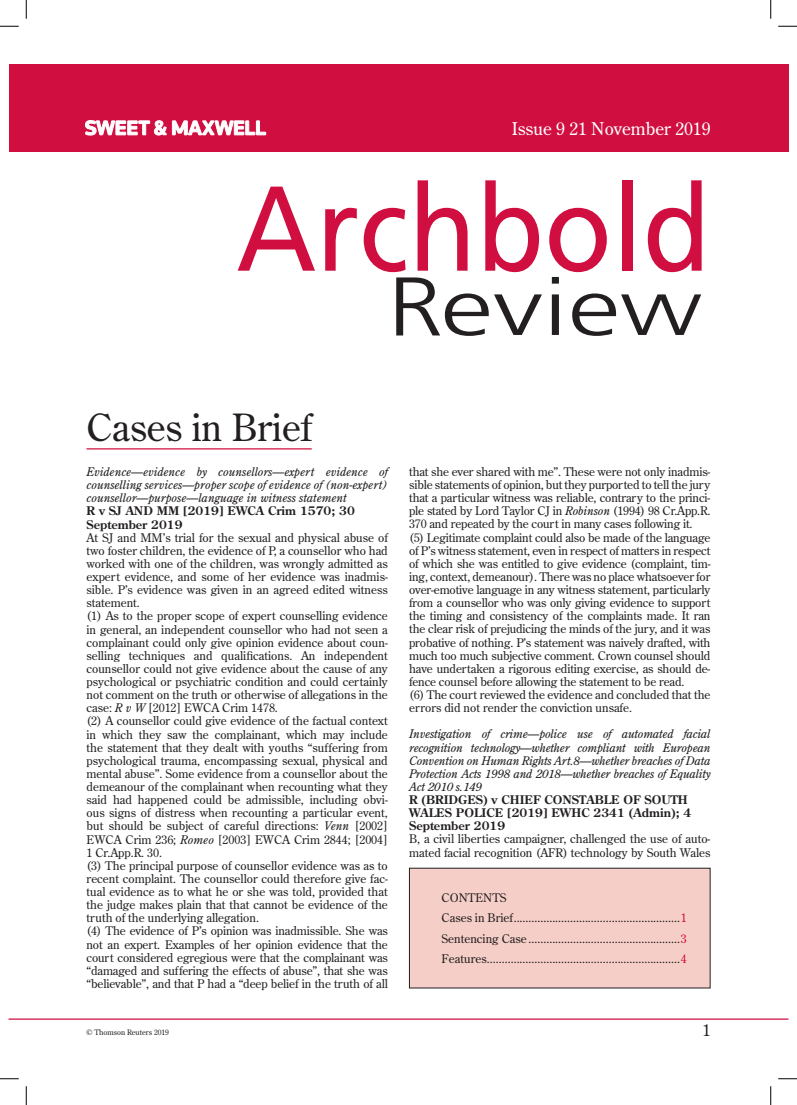
<style>
.page{position:relative;width:797px;height:1105px;background:#fff}
.page>*{position:absolute;margin:0;border:0;box-sizing:border-box;transform-origin:0 0}
.t1{font:120.5px "Frutiger";color:#d10e40;scale:.92 1}
.t2{font:300 79.5px "Frutiger";color:#231f20;scale:1.32 1}
.t3{font:37.5px "Century Old Style Std";color:#231f20}
.t4{font:17.5px "Century Old Style Std";color:#fff}
.t5{font:16.25px "Century Old Style Std";color:#231f20}
.t6{font:11.88px/13.1px "Century Old Style Std";color:#231f20}
.t7{font:italic 11.88px/13.1px "Century Old Style Std";color:#231f20}
.t8{font:700 11.88px/13.1px "Century Old Style Std";color:#231f20}
.t9{font:7.5px "Century Old Style Std";color:#231f20}
.s1{font-size:83.12px}
.s2{font-family:"Century Old Style";font-style:normal}
.s3{font-weight:700;font-style:normal}
.s4{font-style:italic}
.s5{color:#d10e40}
</style>
<div class="page">
<div style="left:9px;top:64px;width:779px;height:87px;background:#d10e40"></div>
<hr style="left:9px;top:1018px;width:779px;height:2px;background:#d10e40">
<div style="left:409px;top:868px;width:301px;height:120px;background:#f5cec7"></div>
<svg style="left:85px;top:120px;width:81px;height:15px"></svg>
<svg style="left:172px;top:121px;width:94px;height:14px"></svg>
<hr style="left:86px;top:448px;width:226px;height:1px;background:#d10e40">
<svg style="left:0;top:25px;width:19px;height:2px"></svg>
<svg style="left:778px;top:25px;width:19px;height:2px"></svg>
<svg style="left:0;top:1078px;width:19px;height:1px"></svg>
<svg style="left:778px;top:1078px;width:19px;height:1px"></svg>
<svg style="left:25px;top:0;width:2px;height:19px"></svg>
<svg style="left:25px;top:1086px;width:2px;height:19px"></svg>
<svg style="left:770px;top:0;width:1px;height:19px"></svg>
<svg style="left:770px;top:1086px;width:1px;height:19px"></svg>
<h3 class="t4" style="left:512px;top:118px;width:200px">Issue 9 21 November 2019</h3>
<h1 class="t1" style="left:236px;top:158px;width:517px">Archbold</h1>
<h2 class="t2" style="left:387px;top:262px;width:240px"><span class="s1">R</span>eview</h2>
<h3 class="t3" style="left:86px;top:403px;width:227px">Cases in Brief</h3>
<p class="t7" style="left:86px;top:465px;width:303px">Evidence<span class="s2">—</span>evidence by counsellors<span class="s2">—</span>expert evidence of counselling services<span class="s2">—</span>proper scope of evidence of (non-expert) counsellor<span class="s2">—</span>purpose<span class="s2">—</span>language in witness statement<br><span class="s3">R v SJ AND MM [2019] EWCA Crim 1570; 30<br>September 2019</span></p>
<p class="t6" style="left:86px;top:531px;width:303px">At SJ and MM’s trial for the sexual and physical abuse of two foster children, the evidence of P, a counsellor who had worked with one of the children, was wrongly admitted as expert evidence, and some of her evidence was inadmis&shy;sible. P’s evidence was given in an agreed edited witness statement.<br>(1) As to the proper scope of expert counselling evidence in general, an independent counsellor who had not seen a complainant could only give opinion evidence about coun&shy;selling techniques and qualifications. An independent counsellor could not give evidence about the cause of any psychological or psychiatric condition and could certainly not comment on the truth or otherwise of allegations in the case: <span class="s4">R v W</span> [2012] EWCA Crim 1478.<br>(2) A counsellor could give evidence of the factual context in which they saw the complainant, which may include the statement that they dealt with youths “suffering from psychological trauma, encompassing sexual, physical and mental abuse”. Some evidence from a counsellor about the demeanour of the complainant when recounting what they said had happened could be admissible, including obvi&shy;ous signs of distress when recounting a particular event, but should be subject of careful directions: <span class="s4">Venn</span> [2002] EWCA Crim 236; <span class="s4">Romeo</span> [2003] EWCA Crim 2844; [2004] 1 Cr.App.R. 30.<br>(3) The principal purpose of counsellor evidence was as to recent complaint. The counsellor could therefore give fac&shy;tual evidence as to what he or she was told, provided that the judge makes plain that that cannot be evidence of the truth of the underlying allegation.<br>(4) The evidence of P’s opinion was inadmissible. She was not an expert. Examples of her opinion evidence that the court considered egregious were that the complainant was “damaged and suffering the effects of abuse”, that she was “believable”, and that P had a “deep belief in the truth of all</p>
<p class="t6" style="left:409px;top:465px;width:303px">that she ever shared with me”. These were not only inadmis&shy;sible statements of opinion, but they purported to tell the jury that a particular witness was reliable, contrary to the princi&shy;ple stated by Lord Taylor CJ in <span class="s4">Robinson</span> (1994) 98 Cr.App.R.<br>370 and repeated by the court in many cases following it. (5) Legitimate complaint could also be made of the language of P’s witness statement, even in respect of matters in respect of which she was entitled to give evidence (complaint, tim&shy;ing, context, demeanour). There was no place whatsoever for over-emotive language in any witness statement, particularly from a counsellor who was only giving evidence to support the timing and consistency of the complaints made. It ran the clear risk of prejudicing the minds of the jury, and it was probative of nothing. P’s statement was naively drafted, with much too much subjective comment. Crown counsel should have undertaken a rigorous editing exercise, as should de&shy;fence counsel before allowing the statement to be read.<br>(6) The court reviewed the evidence and concluded that the errors did not render the conviction unsafe.</p>
<p class="t7" style="left:409px;top:727px;width:303px;text-align:justify">Investigation of crime<span class="s2">—</span>police use of automated facial recognition technology<span class="s2">—</span>whether compliant with European Convention on Human Rights Art.8<span class="s2">—</span>whether breaches of Data Protection Acts 1998 and 2018<span class="s2">—</span>whether breaches of Equality Act 2010 s.149</p>
<p class="t8" style="left:409px;top:793px;width:284px">R (BRIDGES) v CHIEF CONSTABLE OF SOUTH<br>WALES POLICE [2019] EWHC 2341 (Admin); 4<br>September 2019</p>
<p class="t6" style="left:409px;top:832px;width:303px">B, a civil liberties campaigner, challenged the use of auto&shy;mated facial recognition (AFR) technology by South Wales</p>
<p class="t6" style="left:441px;top:887px;width:246px;line-height:20.5px">CONTENTS<br>Cases in Brief........................................................<span class="s5">1<br></span>Sentencing Case ...................................................<span class="s5">3<br></span>Features.................................................................<span class="s5">4</span></p>
<p class="t9" style="left:86px;top:1027px;width:84px">© Thomson Reuters 2019</p>
<h3 class="t5" style="left:702px;top:1019px;width:10px">1</h3>
</div>
